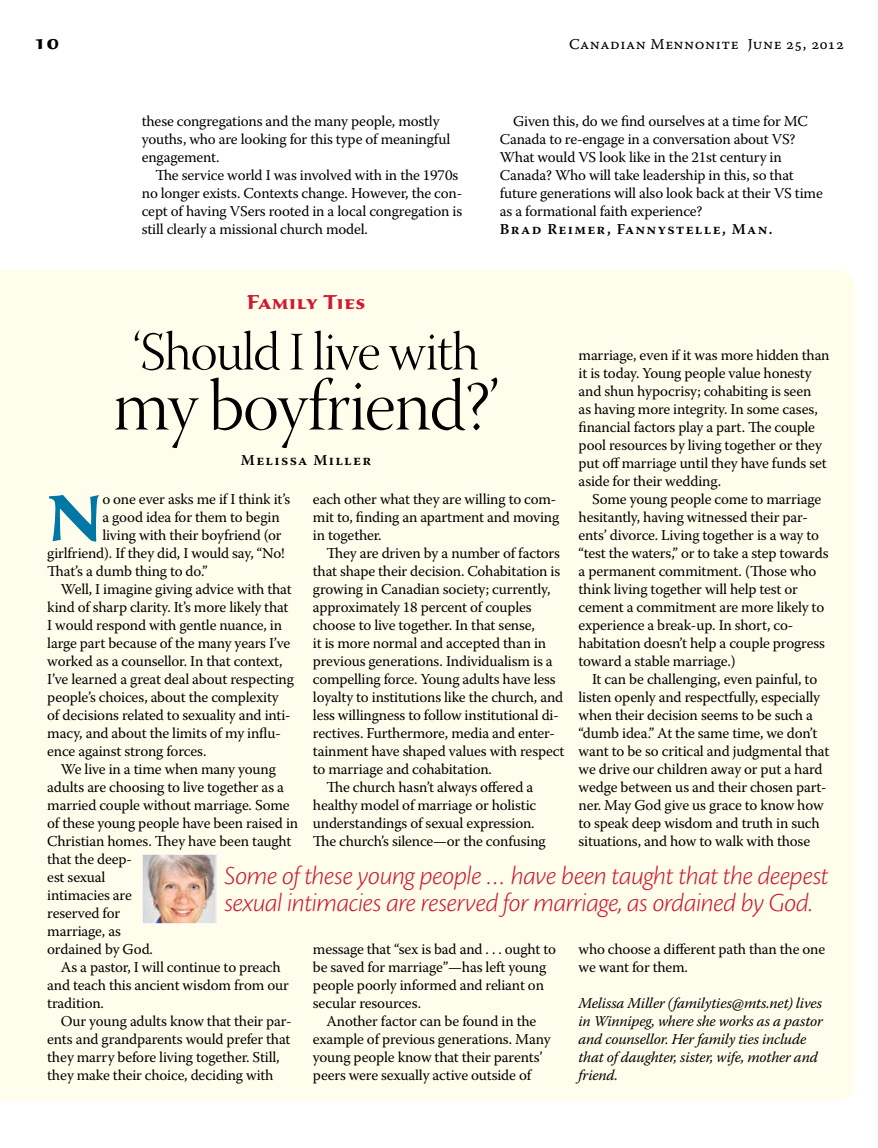
<style>
.page{position:relative;width:878px;height:1148px;background:#fff}
.page>*{position:absolute;margin:0;border:0;box-sizing:border-box;transform-origin:0 0}
.t1{font:72px "Warnock Pro Light Disp";letter-spacing:-.02em;color:#000}
.t2{font:700 66.3px "Sava Pro";color:#0077a5}
.t3{font:54px "Warnock Pro Light Disp";letter-spacing:-.02em;color:#000}
.t4{font:italic 300 27px/27px "Cronos Pro";letter-spacing:-.02em;color:#cf1a30}
.t5{font:700 21px "Sava Pro";letter-spacing:.03em;color:#cf1a30}
.t6{font:700 21px "Sava Pro";color:#000}
.t7{font:15px/18px "Warnock Pro";letter-spacing:-.01em;color:#000}
.t8{font:italic 15px/18px "Warnock Pro";letter-spacing:-.01em;color:#000}
.t9{font:600 15px "Warnock Pro";letter-spacing:.09em;color:#000}
.t10{font:15px "Warnock Pro Capt";letter-spacing:.035em;color:#000}
</style>
<div class="page">
<div style="left:0;top:270px;width:854px;height:830px;background:#fffdec"></div>
<img style="left:144px;top:856px;width:70px;height:66px">
<div style="left:142px;top:854px;width:74px;height:70px;border:1px solid #fff"></div>
<h3 class="t6" style="left:34px;top:28px;width:27px">10</h3>
<p class="t10" style="left:569px;top:35px;width:276px">Canadian Mennonite June 25, 2012</p>
<p class="t7" style="left:142px;top:112px;width:310px">these congregations and the many people, mostly youths, who are looking for this type of meaningful engagement.</p>
<p class="t7" style="left:142px;top:166px;width:322px;text-indent:14px">The service world I was involved with in the 1970s no longer exists. Contexts change. However, the con&shy;cept of having VSers rooted in a local congregation is still clearly a missional church model.</p>
<p class="t7" style="left:500px;top:112px;width:324px;text-indent:14px">Given this, do we find ourselves at a time for MC Canada to re-engage in a conversation about VS?<br>What would VS look like in the 21st century in Canada? Who will take leadership in this, so that future generations will also look back at their VS time as a formational faith experience?</p>
<p class="t9" style="left:500px;top:220px;width:274px">Brad Reimer, Fannystelle, Man.</p>
<h3 class="t5" style="left:247px;top:288px;width:120px">Family Ties</h3>
<h3 class="t3" style="left:133px;top:323px;width:347px">‘Should I live with</h3>
<h1 class="t1" style="left:113px;top:367px;width:388px">my boyfriend?’</h1>
<p class="t9" style="left:241px;top:451px;width:132px">Melissa Miller</p>
<p class="t7" style="left:578px;top:346px;width:252px">marriage, even if it was more hidden than it is today. Young people value honesty and shun hypocrisy; cohabiting is seen<br>as having more integrity. In some cases, financial factors play a part. The couple pool resources by living together or they put off marriage until they have funds set aside for their wedding.</p>
<p class="t7" style="left:578px;top:490px;width:251px;text-indent:14px">Some young people come to marriage hesitantly, having witnessed their par&shy;ents’ divorce. Living together is a way to “test the waters,” or to take a step towards a permanent commitment. (Those who think living together will help test or cement a commitment are more likely to experience a break-up. In short, co&shy;habitation doesn’t help a couple progress toward a stable marriage.)</p>
<p class="t7" style="left:578px;top:670px;width:252px;text-indent:14px">It can be challenging, even painful, to listen openly and respectfully, especially when their decision seems to be such a “dumb idea.” At the same time, we don’t want to be so critical and judgmental that we drive our children away or put a hard wedge between us and their chosen part&shy;ner. May God give us grace to know how to speak deep wisdom and truth in such situations, and how to walk with those</p>
<h2 class="t2" style="left:47px;top:474px;width:57px">N</h2>
<p class="t7" style="left:102px;top:490px;width:189px">o one ever asks me if I think it’s</p>
<p class="t7" style="left:313px;top:490px;width:248px">each other what they are willing to com&shy;mit to, finding an apartment and moving in together.</p>
<p class="t7" style="left:326px;top:544px;width:235px">They are driven by a number of factors</p>
<p class="t7" style="left:313px;top:562px;width:249px">that shape their decision. Cohabitation is</p>
<p class="t7" style="left:313px;top:580px;width:239px">growing in Canadian society; currently,</p>
<p class="t7" style="left:313px;top:598px;width:220px">approximately 18 percent of couples</p>
<p class="t7" style="left:313px;top:616px;width:223px">choose to live together. In that sense,</p>
<p class="t7" style="left:313px;top:634px;width:235px">it is more normal and accepted than in</p>
<p class="t7" style="left:313px;top:652px;width:241px">previous generations. Individualism is a</p>
<p class="t7" style="left:313px;top:670px;width:244px">compelling force. Young adults have less</p>
<p class="t7" style="left:313px;top:688px;width:252px">loyalty to institutions like the church, and</p>
<p class="t7" style="left:313px;top:706px;width:247px">less willingness to follow institutional di-</p>
<p class="t7" style="left:313px;top:724px;width:243px">rectives. Furthermore, media and enter-</p>
<p class="t7" style="left:313px;top:742px;width:253px">tainment have shaped values with respect</p>
<p class="t7" style="left:313px;top:760px;width:180px">to marriage and cohabitation.</p>
<p class="t7" style="left:326px;top:778px;width:208px">The church hasn’t always offered a</p>
<p class="t7" style="left:313px;top:796px;width:225px">healthy model of marriage or holistic</p>
<p class="t7" style="left:313px;top:814px;width:223px">understandings of sexual expression.</p>
<p class="t7" style="left:313px;top:832px;width:234px">The church’s silence—or the confusing</p>
<p class="t7" style="left:102px;top:508px;width:179px">a good idea for them to begin</p>
<p class="t7" style="left:102px;top:526px;width:181px">living with their boyfriend (or</p>
<p class="t7" style="left:47px;top:544px;width:239px">girlfriend). If they did, I would say, “No!</p>
<p class="t7" style="left:47px;top:562px;width:162px">That’s a dumb thing to do.”</p>
<p class="t7" style="left:61px;top:580px;width:232px">Well, I imagine giving advice with that</p>
<p class="t7" style="left:47px;top:598px;width:243px">kind of sharp clarity. It’s more likely that</p>
<p class="t7" style="left:47px;top:616px;width:236px">I would respond with gentle nuance, in</p>
<p class="t7" style="left:47px;top:634px;width:244px">large part because of the many years I’ve</p>
<p class="t7" style="left:47px;top:652px;width:237px">worked as a counsellor. In that context,</p>
<p class="t7" style="left:47px;top:670px;width:248px">I’ve learned a great deal about respecting</p>
<p class="t7" style="left:47px;top:688px;width:233px">people’s choices, about the complexity</p>
<p class="t7" style="left:47px;top:706px;width:245px">of decisions related to sexuality and inti-</p>
<p class="t7" style="left:47px;top:724px;width:235px">macy, and about the limits of my influ-</p>
<p class="t7" style="left:47px;top:742px;width:161px">ence against strong forces.</p>
<p class="t7" style="left:61px;top:760px;width:216px">We live in a time when many young</p>
<p class="t7" style="left:47px;top:778px;width:238px">adults are choosing to live together as a</p>
<p class="t7" style="left:47px;top:796px;width:244px">married couple without marriage. Some</p>
<p class="t7" style="left:47px;top:814px;width:252px">of these young people have been raised in</p>
<p class="t7" style="left:47px;top:832px;width:246px">Christian homes. They have been taught</p>
<p class="t7" style="left:47px;top:850px;width:86px">that the deep-</p>
<p class="t7" style="left:47px;top:868px;width:60px">est sexual</p>
<p class="t7" style="left:47px;top:886px;width:86px">intimacies are</p>
<p class="t7" style="left:47px;top:904px;width:75px">reserved for</p>
<p class="t7" style="left:47px;top:922px;width:75px">marriage, as</p>
<p class="t7" style="left:47px;top:940px;width:107px">ordained by God.</p>
<p class="t7" style="left:61px;top:958px;width:221px">As a pastor, I will continue to preach</p>
<p class="t7" style="left:47px;top:976px;width:243px">and teach this ancient wisdom from our</p>
<p class="t7" style="left:47px;top:994px;width:58px">tradition.</p>
<p class="t7" style="left:61px;top:1012px;width:232px">Our young adults know that their par-</p>
<p class="t7" style="left:47px;top:1030px;width:245px">ents and grandparents would prefer that</p>
<p class="t7" style="left:47px;top:1048px;width:234px">they marry before living together. Still,</p>
<p class="t7" style="left:47px;top:1066px;width:228px">they make their choice, deciding with</p>
<h3 class="t4" style="left:224px;top:861px;width:606px">Some of these young people … have been taught that the deepest sexual intimacies are reserved for marriage, as ordained by God.</h3>
<p class="t7" style="left:313px;top:940px;width:245px">message that “sex is bad and . . . ought to be saved for marriage”—has left young people poorly informed and reliant on secular resources.</p>
<p class="t7" style="left:313px;top:1012px;width:239px;text-indent:14px">Another factor can be found in the example of previous generations. Many young people know that their parents’ peers were sexually active outside of</p>
<p class="t7" style="left:578px;top:940px;width:248px">who choose a different path than the one we want for them.</p>
<p class="t8" style="left:578px;top:994px;width:246px">Melissa Miller (familyties@mts.net) lives in Winnipeg, where she works as a pastor and counsellor. Her family ties include that of daughter, sister, wife, mother and friend.</p>
</div>
